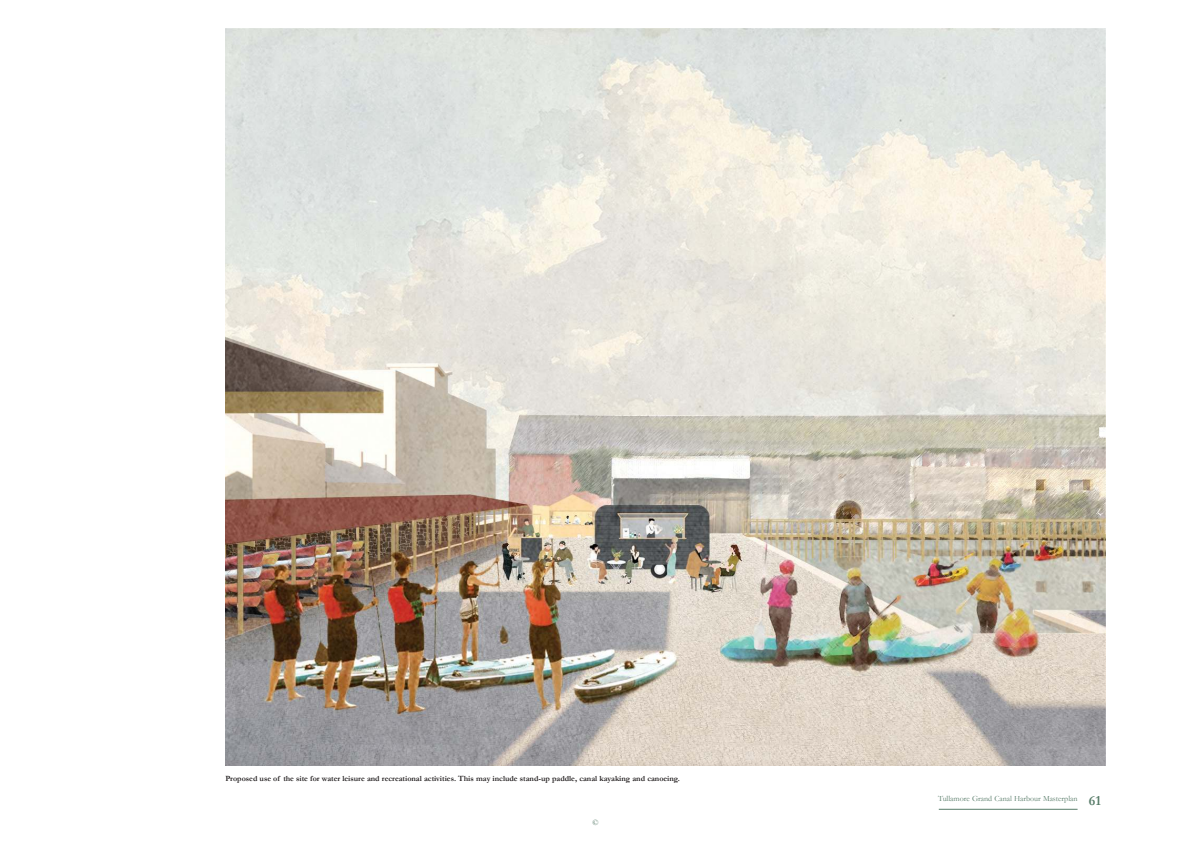
<style>
.page{position:relative;width:1191px;height:842px;background:#fff}
.page>*{position:absolute;margin:0;border:0;box-sizing:border-box;transform-origin:0 0}
.t1{font:700 14px "Garamond";color:#587c69}
.t2{font:700 8px "Garamond";color:#221e1f}
.t3{font:8px "Garamond";color:#587c69}
</style>
<div class="page">
<hr style="left:938px;top:809px;width:139px;height:1px;background:#587c69">
<img style="left:225px;top:28px;width:881px;height:737px">
<p class="t2" style="left:225px;top:775px;width:456px">Proposed use of the site for water leisure and recreational activities. This may include stand-up paddle, canal kayaking and canoeing.</p>
<p class="t3" style="left:592px;top:817px;width:8px">©</p>
<p class="t3" style="left:938px;top:796px;width:141px">Tullamore Grand Canal Harbour Masterplan</p>
<h1 class="t1" style="left:1089px;top:796px;width:14px">61</h1>
</div>
